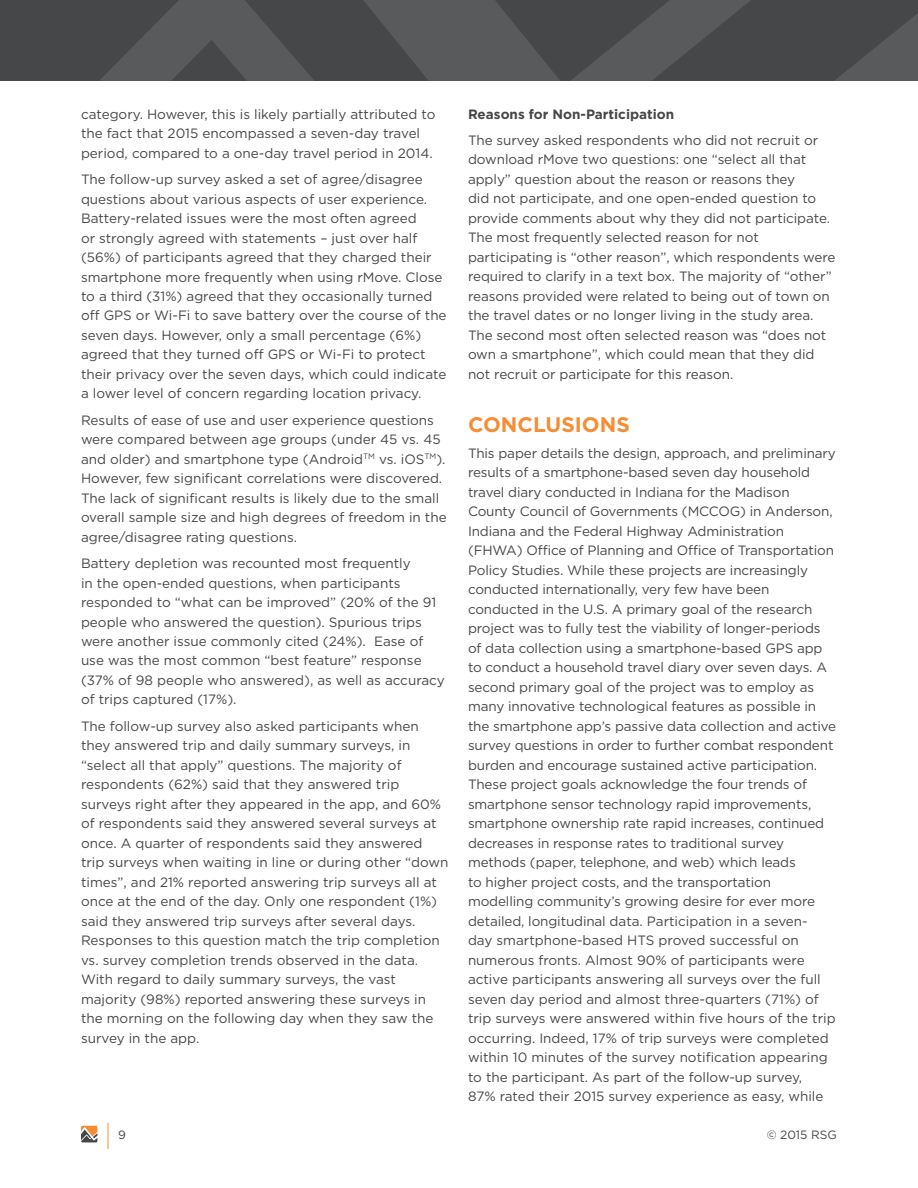
<style>
.page{position:relative;width:918px;height:1188px;background:#fff}
.page>*{position:absolute;margin:0;border:0;box-sizing:border-box;transform-origin:0 0}
.t1{font:700 21px "Gotham";color:#f68d34}
.t2{font:13.5px/19.5px "Gotham";letter-spacing:-.005em;color:#464748}
.t3{font:700 13.5px "Gotham";color:#464748}
.t4{font:12px "Gotham";color:#464748}
</style>
<div class="page">
<svg style="left:81px;top:1126px;width:16px;height:16px"></svg>
<svg style="left:108px;top:1123px;width:1px;height:26px"></svg>
<svg style="left:0;top:0;width:918px;height:81px;background:#4d4e4f"></svg>
<p class="t2" style="left:81px;top:104px;width:356px">category. However, this is likely partially attributed to the fact that 2015 encompassed a seven-day travel period, compared to a one-day travel period in 2014.</p>
<p class="t2" style="left:81px;top:169px;width:367px">The follow-up survey asked a set of agree/disagree questions about various aspects of user experience.<br>Battery-related issues were the most often agreed<br>or strongly agreed with statements – just over half (56%) of participants agreed that they charged their smartphone more frequently when using rMove. Close to a third (31%) agreed that they occasionally turned off GPS or Wi-Fi to save battery over the course of the seven days. However, only a small percentage (6%) agreed that they turned off GPS or Wi-Fi to protect their privacy over the seven days, which could indicate a lower level of concern regarding location privacy.</p>
<p class="t2" style="left:81px;top:410px;width:367px">Results of ease of use and user experience questions were compared between age groups (under 45 vs. 45 and older) and smartphone type (Android<sup>TM</sup> vs. iOS<sup>TM</sup>).<br>However, few significant correlations were discovered.<br>The lack of significant results is likely due to the small overall sample size and high degrees of freedom in the agree/disagree rating questions.</p>
<p class="t2" style="left:81px;top:553px;width:365px">Battery depletion was recounted most frequently<br>in the open-ended questions, when participants responded to “what can be improved” (20% of the 91 people who answered the question). Spurious trips were another issue commonly cited (24%). Ease of use was the most common “best feature” response (37% of 98 people who answered), as well as accuracy of trips captured (17%).</p>
<p class="t2" style="left:81px;top:716px;width:369px">The follow-up survey also asked participants when they answered trip and daily summary surveys, in “select all that apply” questions. The majority of respondents (62%) said that they answered trip surveys right after they appeared in the app, and 60% of respondents said they answered several surveys at once. A quarter of respondents said they answered trip surveys when waiting in line or during other “down times”, and 21% reported answering trip surveys all at once at the end of the day. Only one respondent (1%) said they answered trip surveys after several days.<br>Responses to this question match the trip completion vs. survey completion trends observed in the data.<br>With regard to daily summary surveys, the vast majority (98%) reported answering these surveys in the morning on the following day when they saw the survey in the app.</p>
<p class="t3" style="left:468px;top:105px;width:208px">Reasons for Non-Participation</p>
<p class="t2" style="left:468px;top:130px;width:369px">The survey asked respondents who did not recruit or download rMove two questions: one “select all that apply” question about the reason or reasons they<br>did not participate, and one open-ended question to provide comments about why they did not participate.<br>The most frequently selected reason for not participating is “other reason”, which respondents were required to clarify in a text box. The majority of “other” reasons provided were related to being out of town on the travel dates or no longer living in the study area.<br>The second most often selected reason was “does not own a smartphone”, which could mean that they did not recruit or participate for this reason.</p>
<h1 class="t1" style="left:468px;top:410px;width:163px">CONCLUSIONS</h1>
<p class="t2" style="left:468px;top:443px;width:370px">This paper details the design, approach, and preliminary results of a smartphone-based seven day household travel diary conducted in Indiana for the Madison County Council of Governments (MCCOG) in Anderson, Indiana and the Federal Highway Administration (FHWA) Office of Planning and Office of Transportation Policy Studies. While these projects are increasingly conducted internationally, very few have been conducted in the U.S. A primary goal of the research project was to fully test the viability of longer-periods of data collection using a smartphone-based GPS app to conduct a household travel diary over seven days. A second primary goal of the project was to employ as many innovative technological features as possible in the smartphone app’s passive data collection and active survey questions in order to further combat respondent burden and encourage sustained active participation.<br>These project goals acknowledge the four trends of smartphone sensor technology rapid improvements, smartphone ownership rate rapid increases, continued decreases in response rates to traditional survey methods (paper, telephone, and web) which leads<br>to higher project costs, and the transportation modelling community’s growing desire for ever more detailed, longitudinal data. Participation in a seven-<br>day smartphone-based HTS proved successful on numerous fronts. Almost 90% of participants were active participants answering all surveys over the full seven day period and almost three-quarters (71%) of trip surveys were answered within five hours of the trip occurring. Indeed, 17% of trip surveys were completed within 10 minutes of the survey notification appearing to the participant. As part of the follow-up survey,<br>87% rated their 2015 survey experience as easy, while</p>
<p class="t4" style="left:118px;top:1127px;width:9px">9</p>
<p class="t4" style="left:767px;top:1127px;width:72px">© 2015 RSG</p>
</div>
